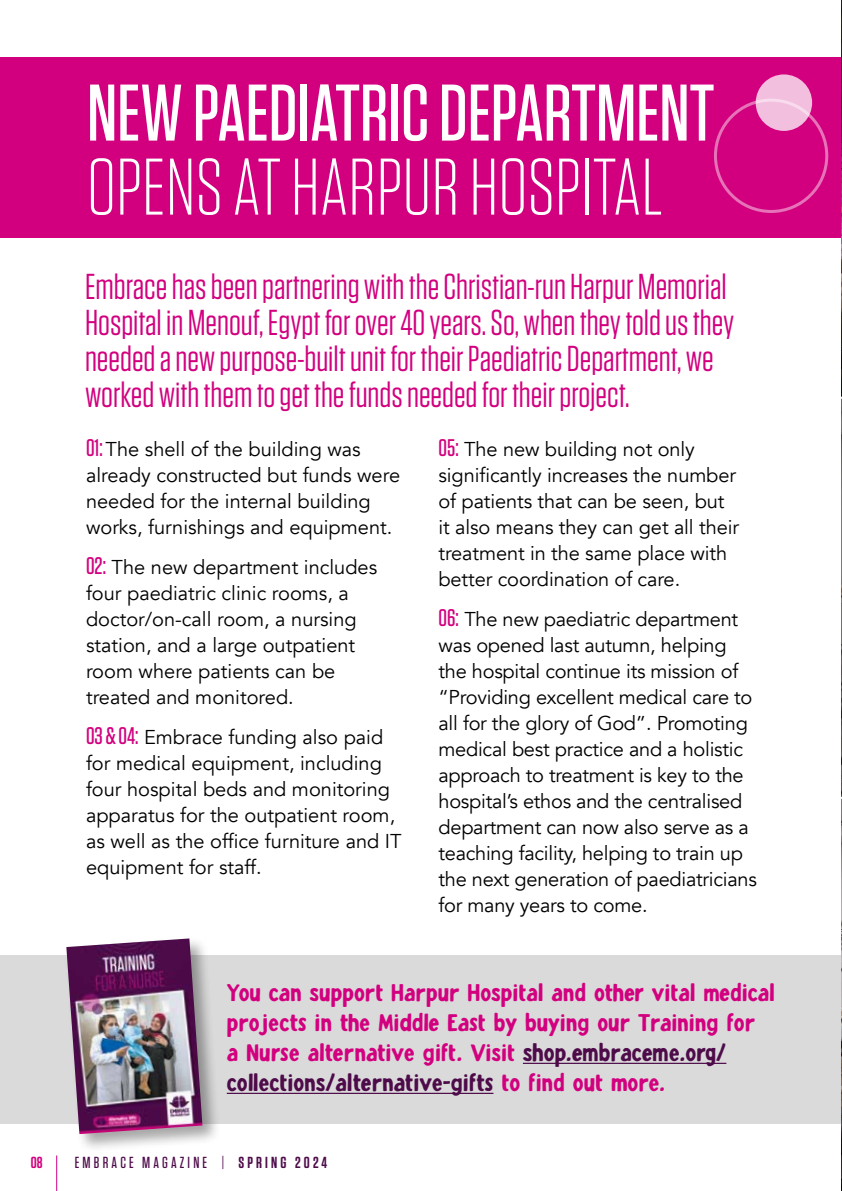
<style>
.page{position:relative;width:842px;height:1191px;background:#fff}
.page>*{position:absolute;margin:0;border:0;box-sizing:border-box;transform-origin:0 0}
.t1{font:500 80px "Tungsten";color:#fff}
.t2{font:300 80px "Tungsten";color:#fff}
.t3{font:36px/36px "Tungsten";color:#d2007f}
.t4{font:24px/30px "Puggu";color:#d2007f}
.t5{font:20px/26px "Avenir";letter-spacing:-.005em;color:#000}
.t6{font:500 16px "Tungsten";letter-spacing:.2em;color:#4e0b4a}
.t7{font:600 16px "Tungsten";color:#d2007f}
.s1{font-family:"Tungsten";font-weight:500;font-size:24px;color:#d2007f}
.s2{color:#4e0b4a}
.s3{font-weight:400}
.s4{font-weight:600}
</style>
<div class="page">
<div style="left:0;top:955px;width:842px;height:168px;background:#dadada"></div>
<div style="left:0;top:57px;width:842px;height:180px;background:#d2007f"></div>
<hr style="left:56px;top:1155px;width:1px;height:36px;background:#d2007f">
<hr style="left:523px;top:1062px;width:203px;height:2px;background:#4e0b4a">
<hr style="left:227px;top:1092px;width:266px;height:2px;background:#4e0b4a">
<img style="left:841px;top:0;width:1px;height:1191px">
<div style="left:64px;top:936px;width:157px;height:217px;background:#000;opacity:.35"></div>
<img style="left:66px;top:938px;width:136px;height:196px">
<div style="left:714px;top:99px;width:114px;height:114px;border:3px solid #fff;border-radius:50%"></div>
<svg style="left:756px;top:74px;width:56px;height:57px;background:#f2bedd"></svg>
<h1 class="t1" style="left:87px;top:71px;width:629px">NEW PAEDIATRIC DEPARTMENT</h1>
<h1 class="t2" style="left:87px;top:146px;width:577px">OPENS AT HARPUR HOSPITAL</h1>
<p class="t3" style="left:85px;top:269px;width:651px">Embrace has been partnering with the Christian-run Harpur Memorial Hospital in Menouf, Egypt for over 40 years. So, when they told us they needed a new purpose-built unit for their Paediatric Department, we worked with them to get the funds needed for their project.</p>
<p class="t5" style="left:86px;top:436px;width:316px"><span class="s1">01:</span> The shell of the building was already constructed but funds were needed for the internal building works, furnishings and equipment.</p>
<p class="t5" style="left:86px;top:554px;width:293px"><span class="s1">02:</span> The new department includes four paediatric clinic rooms, a doctor/on-call room, a nursing station, and a large outpatient room where patients can be treated and monitored.</p>
<p class="t5" style="left:86px;top:724px;width:317px"><span class="s1">03 &amp; 04:</span> Embrace funding also paid for medical equipment, including four hospital beds and monitoring apparatus for the outpatient room, as well as the office furniture and IT equipment for staff.</p>
<p class="t5" style="left:438px;top:436px;width:302px"><span class="s1">05:</span> The new building not only significantly increases the number of patients that can be seen, but it also means they can get all their treatment in the same place with better coordination of care.</p>
<p class="t5" style="left:438px;top:606px;width:320px"><span class="s1">06:</span> The new paediatric department was opened last autumn, helping the hospital continue its mission of “Providing excellent medical care to all for the glory of God”. Promoting medical best practice and a holistic approach to treatment is key to the hospital’s ethos and the centralised department can now also serve as a teaching facility, helping to train up the next generation of paediatricians for many years to come.</p>
<p class="t4" style="left:227px;top:978px;width:550px">You can support Harpur Hospital and other vital medical projects in the Middle East by buying our Training for<br>a Nurse alternative gift. Visit <span class="s2">shop.embraceme.org/ collections/alternative-gifts</span> to find out more.</p>
<p class="t7" style="left:31px;top:1154px;width:13px">08</p>
<p class="t6" style="left:75px;top:1154px;width:254px">EMBRACE MAGAZINE <span class="s3">|</span> <span class="s4">SPRING 2024</span></p>
</div>
